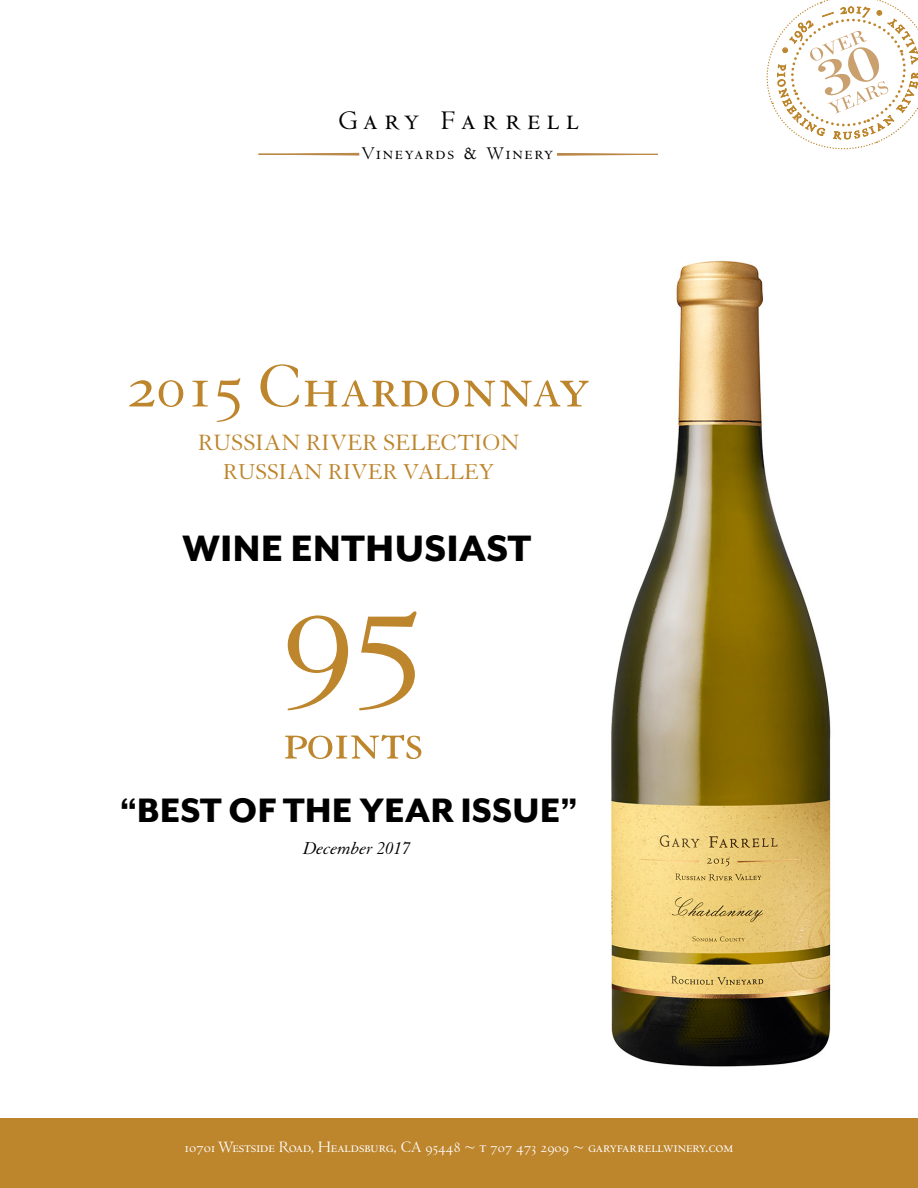
<style>
.page{position:relative;width:918px;height:1188px;background:#fff}
.page>*{position:absolute;margin:0;border:0;box-sizing:border-box;transform-origin:0 0}
.t1{font:145.95px "Granjon";color:#bd852c;scale:1.1 1}
.t2{font:65.55px "Granjon SC";color:#bd852c}
.t3{font:58.35px "Granjon SC";letter-spacing:-.025em;color:#bd852c}
.t4{font:800 42.3px "Mr Eaves Mod OT";color:#000}
.t5{font:800 39px "Mr Eaves Mod OT";color:#000}
.t6{font:33.45px "Centaur MT SC";letter-spacing:.2em;color:#000}
.t7{font:24.15px "Granjon SC";color:#bd852c}
.t8{font:23.4px "Granjon";color:#bd852c}
.t9{font:20.4px "Centaur MT SC";letter-spacing:.085em;color:#000}
.t10{font:italic 18.75px "Granjon";color:#000}
.t11{font:16.5px "Centaur MT SC";color:#fff}
.s1{font-size:27.9px}
.s2{font-size:18.6px}
.s3{font-size:29.7px}
.s4{font-family:"Centaur"}
</style>
<div class="page">
<svg style="left:259px;top:153px;width:100px;height:3px"></svg>
<svg style="left:557px;top:153px;width:101px;height:3px"></svg>
<div style="left:0;top:1119px;width:918px;height:69px;background:#bd852c"></div>
<img style="left:611px;top:260px;width:220px;height:807px">
<svg style="left:766px;top:0;width:152px;height:150px"></svg>
<h3 class="t6" style="left:339px;top:101px;width:242px"><span class="s1">G</span>ary <span class="s1">F</span>arrell</h3>
<p class="t9" style="left:361px;top:142px;width:194px"><span class="s2">V</span>ineyards <span class="s3">&amp;</span> <span class="s2">W</span>inery</p>
<h2 class="t2" style="left:127px;top:352px;width:464px">2015 Chardonnay</h2>
<h3 class="t7" style="left:198px;top:430px;width:323px">RUSSIAN RIVER SELECTION</h3>
<h3 class="t8" style="left:223px;top:459px;width:273px">RUSSIAN RIVER VALLEY</h3>
<h3 class="t4" style="left:182px;top:525px;width:351px">WINE ENTHUSIAST</h3>
<h1 class="t1" style="left:283px;top:586px;width:131px">95</h1>
<h3 class="t3" style="left:283px;top:710px;width:142px">points</h3>
<h3 class="t5" style="left:120px;top:790px;width:460px">“BEST OF THE YEAR ISSUE”</h3>
<p class="t10" style="left:303px;top:838px;width:108px">December 2017</p>
<p class="t11" style="left:185px;top:1138px;width:550px">10701 Westside Road, Healdsburg, CA 95448 <span class="s4">~</span> t 707 473 2909 ~ garyfarrellwinery.com</p>
</div>
